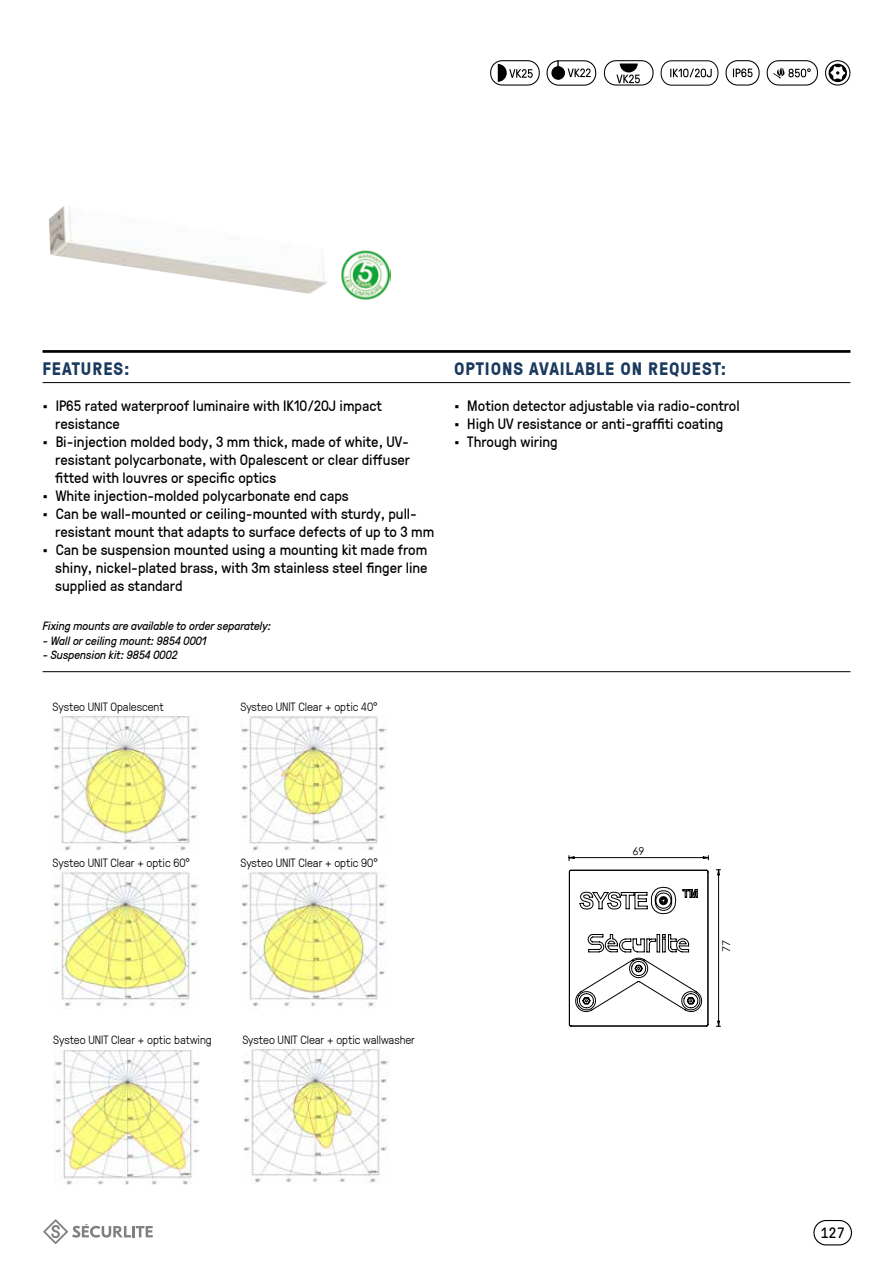
<style>
.page{position:relative;width:893px;height:1263px;background:#fff}
.page>*{position:absolute;margin:0;border:0;box-sizing:border-box;transform-origin:0 0}
.t1{font:700 18px "GT Pressura";letter-spacing:.05em;color:#1a395e}
.t2{font:15px/18px "GT Pressura";color:#000}
.t3{font:15px "GT Pressura Pro Mono";color:#000}
.t4{font:300 12px "GT Pressura";letter-spacing:-.005em;color:#000}
.t5{font:italic 12px "GT Pressura";letter-spacing:-.005em;color:#000}
.t6{font:10.8px "Century Gothic";color:#000}
</style>
<div class="page">
<div style="left:813px;top:1220px;width:39px;height:25px;border:1px solid #000;border-radius:12px"></div>
<svg style="left:43px;top:1219px;width:110px;height:25px"></svg>
<hr style="left:43px;top:350px;width:807px;height:3px;background:#000">
<hr style="left:43px;top:382px;width:807px;height:1px;background:#000">
<hr style="left:43px;top:671px;width:807px;height:1px;background:#000">
<img style="left:49px;top:206px;width:279px;height:88px">
<div style="left:490px;top:60px;width:50px;height:26px;border:1px solid #000;border-radius:12px"></div>
<svg style="left:498px;top:64px;width:35px;height:18px"></svg>
<svg style="left:546px;top:60px;width:305px;height:26px"></svg>
<svg style="left:568px;top:855px;width:141px;height:6px"></svg>
<svg style="left:568px;top:869px;width:141px;height:158px"></svg>
<svg style="left:716px;top:869px;width:5px;height:158px"></svg>
<img style="left:240px;top:716px;width:146px;height:135px">
<img style="left:53px;top:872px;width:146px;height:135px">
<img style="left:240px;top:872px;width:146px;height:135px">
<img style="left:53px;top:715px;width:146px;height:136px">
<img style="left:54px;top:1050px;width:146px;height:135px">
<img style="left:243px;top:1048px;width:146px;height:135px">
<img style="left:341px;top:250px;width:49px;height:49px">
<p class="t1" style="left:43px;top:355px;width:89px">FEATURES:</p>
<p class="t2" style="left:55px;top:396px;width:328px;text-indent:-13px">• IP65 rated waterproof luminaire with IK10/20J impact resistance</p>
<p class="t2" style="left:55px;top:432px;width:356px;text-align:justify;text-indent:-13px">• Bi-injection molded body, 3 mm thick, made of white, UV&shy;resistant polycarbonate, with Opalescent or clear diffuser fitted with louvres or specific optics</p>
<p class="t2" style="left:43px;top:486px;width:308px">• White injection-molded polycarbonate end caps</p>
<p class="t2" style="left:55px;top:504px;width:380px;text-indent:-13px">• Can be wall-mounted or ceiling-mounted with sturdy, pull&shy;resistant mount that adapts to surface defects of up to 3 mm</p>
<p class="t2" style="left:55px;top:540px;width:374px;text-align:justify;text-indent:-13px">• Can be suspension mounted using a mounting kit made from shiny, nickel-plated brass, with 3m stainless steel finger line supplied as standard</p>
<p class="t5" style="left:43px;top:618px;width:230px">Fixing mounts are available to order separately:</p>
<p class="t5" style="left:43px;top:632px;width:165px">- Wall or ceiling mount: 9854 0001</p>
<p class="t5" style="left:43px;top:646px;width:136px">- Suspension kit: 9854 0002</p>
<p class="t4" style="left:53px;top:698px;width:113px">Systeo UNIT Opalescent</p>
<p class="t4" style="left:240px;top:698px;width:139px">Systeo UNIT Clear + optic 40°</p>
<p class="t1" style="left:454px;top:355px;width:274px">OPTIONS AVAILABLE ON REQUEST:</p>
<p class="t2" style="left:454px;top:396px;width:287px">• Motion detector adjustable via radio-control</p>
<p class="t2" style="left:454px;top:414px;width:271px">• High UV resistance or anti-graffiti coating</p>
<p class="t2" style="left:454px;top:432px;width:105px">• Through wiring</p>
<p class="t4" style="left:53px;top:855px;width:139px">Systeo UNIT Clear + optic 60°</p>
<p class="t4" style="left:240px;top:855px;width:139px">Systeo UNIT Clear + optic 90°</p>
<p class="t4" style="left:53px;top:1031px;width:160px">Systeo UNIT Clear + optic batwing</p>
<p class="t4" style="left:242px;top:1031px;width:174px">Systeo UNIT Clear + optic wallwasher</p>
<p class="t6" style="left:632px;top:843px;width:13px">69</p>
<p class="t6" style="left:719px;top:952px;width:13px;rotate:-90deg">77</p>
<p class="t3" style="left:820px;top:1224px;width:26px">127</p>
</div>
